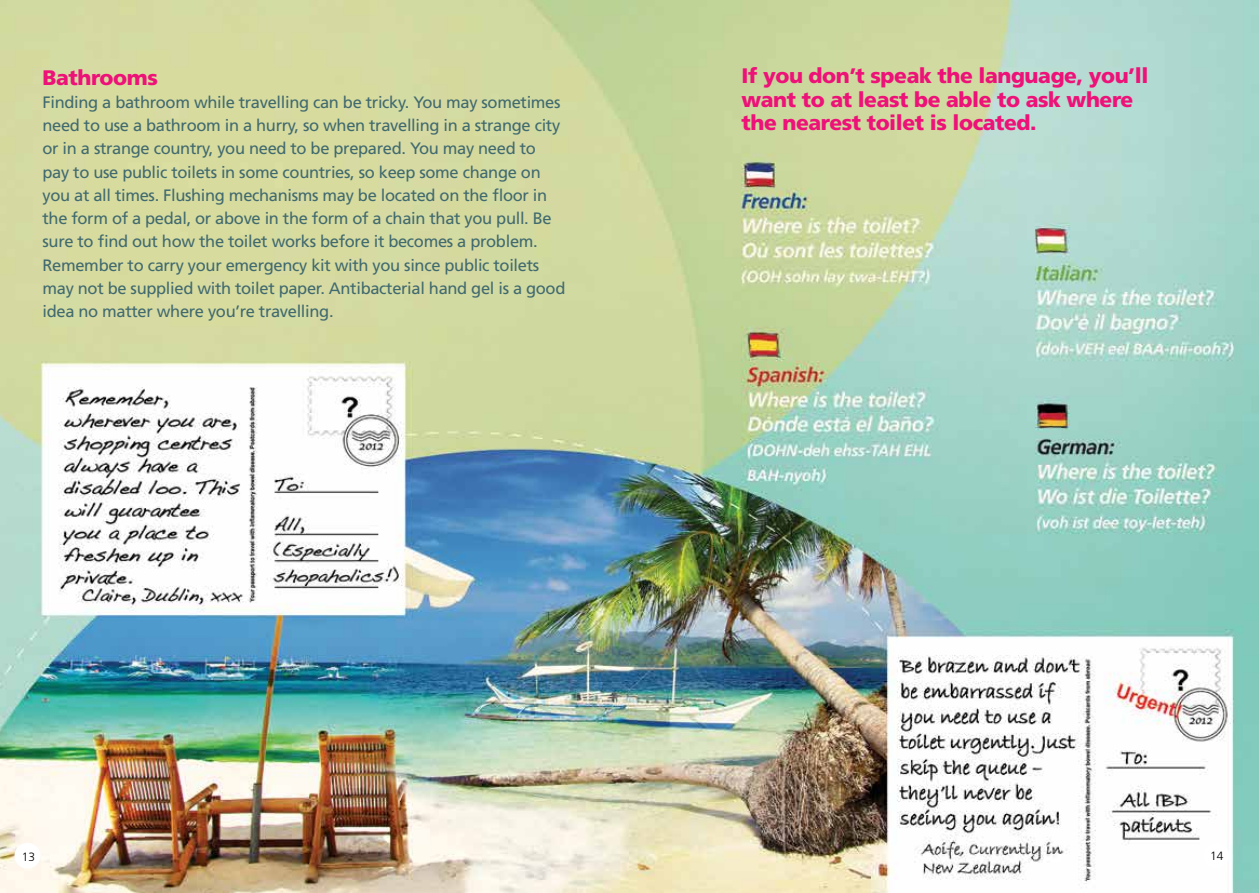
<style>
.page{position:relative;width:1259px;height:893px;background:#fff}
.page>*{position:absolute;margin:0;border:0;box-sizing:border-box;transform-origin:0 0}
.t1{font:900 21px/23.2px "Frutiger";letter-spacing:-.02em;color:#ed1178}
.t2{font:16.5px/23.2px "Frutiger";letter-spacing:-.02em;color:#416a6f}
.t3{font:300 12px "Frutiger";color:#000}
</style>
<div class="page">
<img style="left:0;top:0;width:1259px;height:893px">
<div style="left:15px;top:843px;width:25px;height:26px;background:#fff;border-radius:50%"></div>
<div style="left:1203px;top:843px;width:26px;height:26px;background:#fff;border-radius:50%"></div>
<p class="t1" style="left:43px;top:65px;width:117px">Bathrooms</p>
<p class="t2" style="left:43px;top:90px;width:524px">Finding a bathroom while travelling can be tricky. You may sometimes need to use a bathroom in a hurry, so when travelling in a strange city or in a strange country, you need to be prepared. You may need to pay to use public toilets in some countries, so keep some change on you at all times. Flushing mechanisms may be located on the floor in the form of a pedal, or above in the form of a chain that you pull. Be sure to find out how the toilet works before it becomes a problem.<br>Remember to carry your emergency kit with you since public toilets may not be supplied with toilet paper. Antibacterial hand gel is a good idea no matter where you’re travelling.</p>
<p class="t1" style="left:741px;top:64px;width:408px">If you don’t speak the language, you’ll want to at least be able to ask where the nearest toilet is located.</p>
<p class="t3" style="left:22px;top:850px;width:15px">13</p>
<p class="t3" style="left:1210px;top:849px;width:15px">14</p>
</div>
